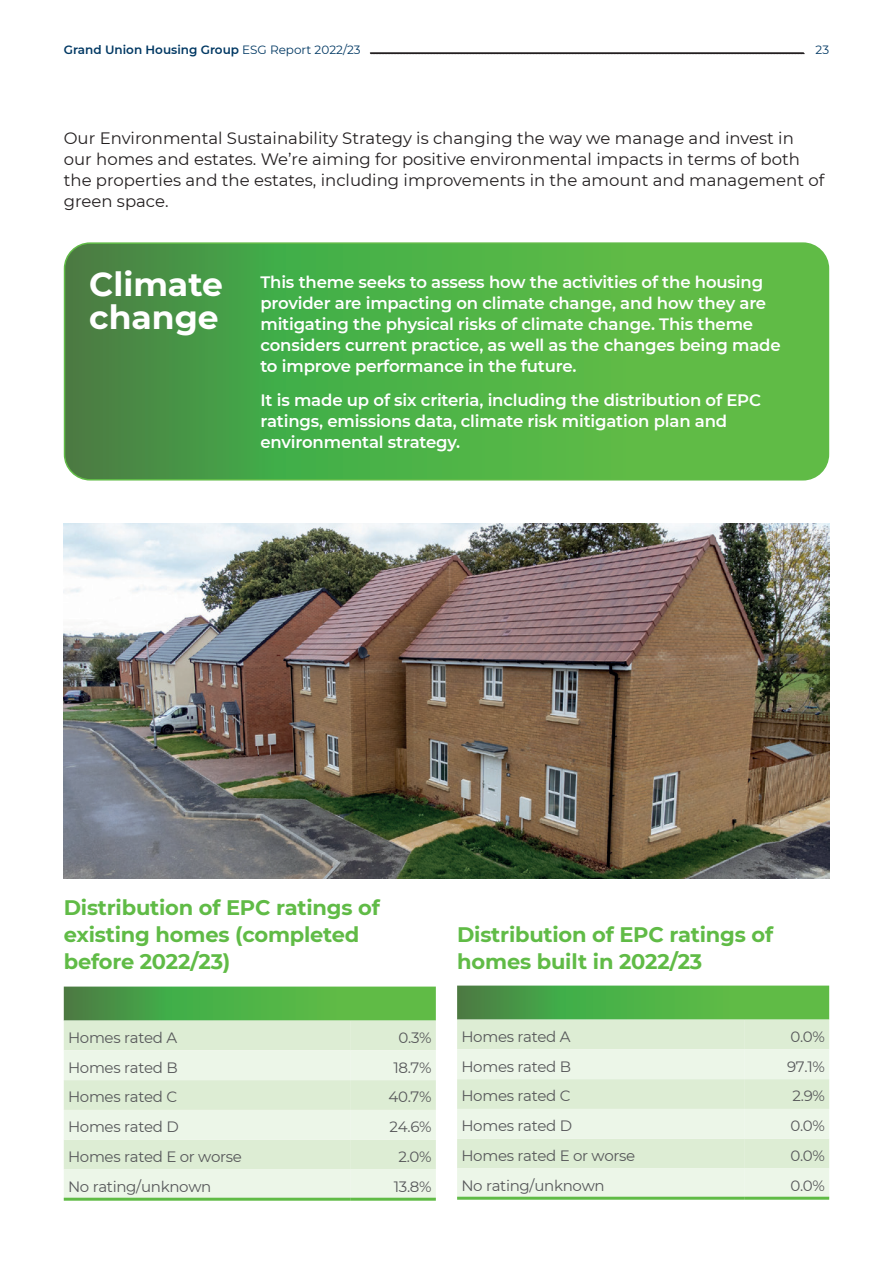
<style>
.page{position:relative;width:893px;height:1263px;background:#fff}
.page>*{position:absolute;margin:0;border:0;box-sizing:border-box;transform-origin:0 0}
.t1{font:700 33px/33px "Montserrat";color:#fff}
.t2{font:700 21px/27px "Montserrat";letter-spacing:-.01em;color:#60bb46}
.t3{font:600 16.5px/21px "Montserrat";letter-spacing:-.01em;color:#fff}
.t4{font:16.5px/21px "Montserrat";color:#231f20}
.t5{font:15px "Montserrat";letter-spacing:-.02em;color:#57585a}
._6_pt{font:600 12px "Montserrat";color:#003863}
._6_pt-2{font:12px "Montserrat";color:#003863}
.s1{font-weight:400}
</style>
<div class="page">
<svg style="left:370px;top:52px;width:435px;height:2px"></svg>
<svg style="left:65px;top:245px;width:763px;height:235px;background:#51ac46"></svg>
<div style="left:64px;top:242px;width:765px;height:238px;border:2px solid #60bb46;border-radius:26px"></div>
<svg style="left:64px;top:986px;width:372px;height:212px;background:#cde6c5"></svg>
<hr style="left:64px;top:1198px;width:287px;height:3px;background:#60bb46">
<hr style="left:351px;top:1198px;width:85px;height:3px;background:#60bb46">
<svg style="left:457px;top:985px;width:372px;height:212px;background:#cde6c5"></svg>
<hr style="left:457px;top:1197px;width:287px;height:3px;background:#60bb46">
<hr style="left:744px;top:1197px;width:85px;height:3px;background:#60bb46">
<img style="left:64px;top:523px;width:765px;height:356px">
<p class="_6_pt" style="left:64px;top:41px;width:298px">Grand Union Housing Group <span class="s1">ESG Report 2022/23</span></p>
<p class="_6_pt-2" style="left:816px;top:42px;width:15px">23</p>
<p class="t4" style="left:64px;top:127px;width:762px">Our Environmental Sustainability Strategy is changing the way we manage and invest in our homes and estates. We’re aiming for positive environmental impacts in terms of both the properties and the estates, including improvements in the amount and management of green space.</p>
<p class="t1" style="left:89px;top:266px;width:135px">Climate change</p>
<p class="t3" style="left:260px;top:271px;width:522px">This theme seeks to assess how the activities of the housing provider are impacting on climate change, and how they are mitigating the physical risks of climate change. This theme considers current practice, as well as the changes being made to improve performance in the future.</p>
<p class="t3" style="left:260px;top:389px;width:502px">It is made up of six criteria, including the distribution of EPC ratings, emissions data, climate risk mitigation plan and environmental strategy.</p>
<p class="t2" style="left:64px;top:893px;width:317px">Distribution of EPC ratings of existing homes (completed before 2022/23)</p>
<p class="t5" style="left:68px;top:1027px;width:111px">Homes rated A</p>
<p class="t5" style="left:398px;top:1027px;width:35px">0.3%</p>
<p class="t5" style="left:68px;top:1057px;width:111px">Homes rated B</p>
<p class="t5" style="left:393px;top:1057px;width:40px">18.7%</p>
<p class="t5" style="left:68px;top:1086px;width:111px">Homes rated C</p>
<p class="t5" style="left:388px;top:1086px;width:45px">40.7%</p>
<p class="t5" style="left:68px;top:1116px;width:112px">Homes rated D</p>
<p class="t5" style="left:390px;top:1116px;width:43px">24.6%</p>
<p class="t5" style="left:68px;top:1146px;width:175px">Homes rated E or worse</p>
<p class="t5" style="left:398px;top:1146px;width:35px">2.0%</p>
<p class="t5" style="left:68px;top:1176px;width:145px">No rating/unknown</p>
<p class="t5" style="left:394px;top:1176px;width:39px">13.8%</p>
<p class="t2" style="left:457px;top:920px;width:317px">Distribution of EPC ratings of homes built in 2022/23</p>
<p class="t5" style="left:461px;top:1026px;width:111px">Homes rated A</p>
<p class="t5" style="left:790px;top:1026px;width:36px">0.0%</p>
<p class="t5" style="left:461px;top:1056px;width:111px">Homes rated B</p>
<p class="t5" style="left:787px;top:1056px;width:39px">97.1%</p>
<p class="t5" style="left:461px;top:1086px;width:111px">Homes rated C</p>
<p class="t5" style="left:793px;top:1086px;width:34px">2.9%</p>
<p class="t5" style="left:461px;top:1115px;width:112px">Homes rated D</p>
<p class="t5" style="left:790px;top:1115px;width:36px">0.0%</p>
<p class="t5" style="left:461px;top:1145px;width:175px">Homes rated E or worse</p>
<p class="t5" style="left:790px;top:1145px;width:36px">0.0%</p>
<p class="t5" style="left:461px;top:1175px;width:145px">No rating/unknown</p>
<p class="t5" style="left:790px;top:1175px;width:36px">0.0%</p>
</div>
